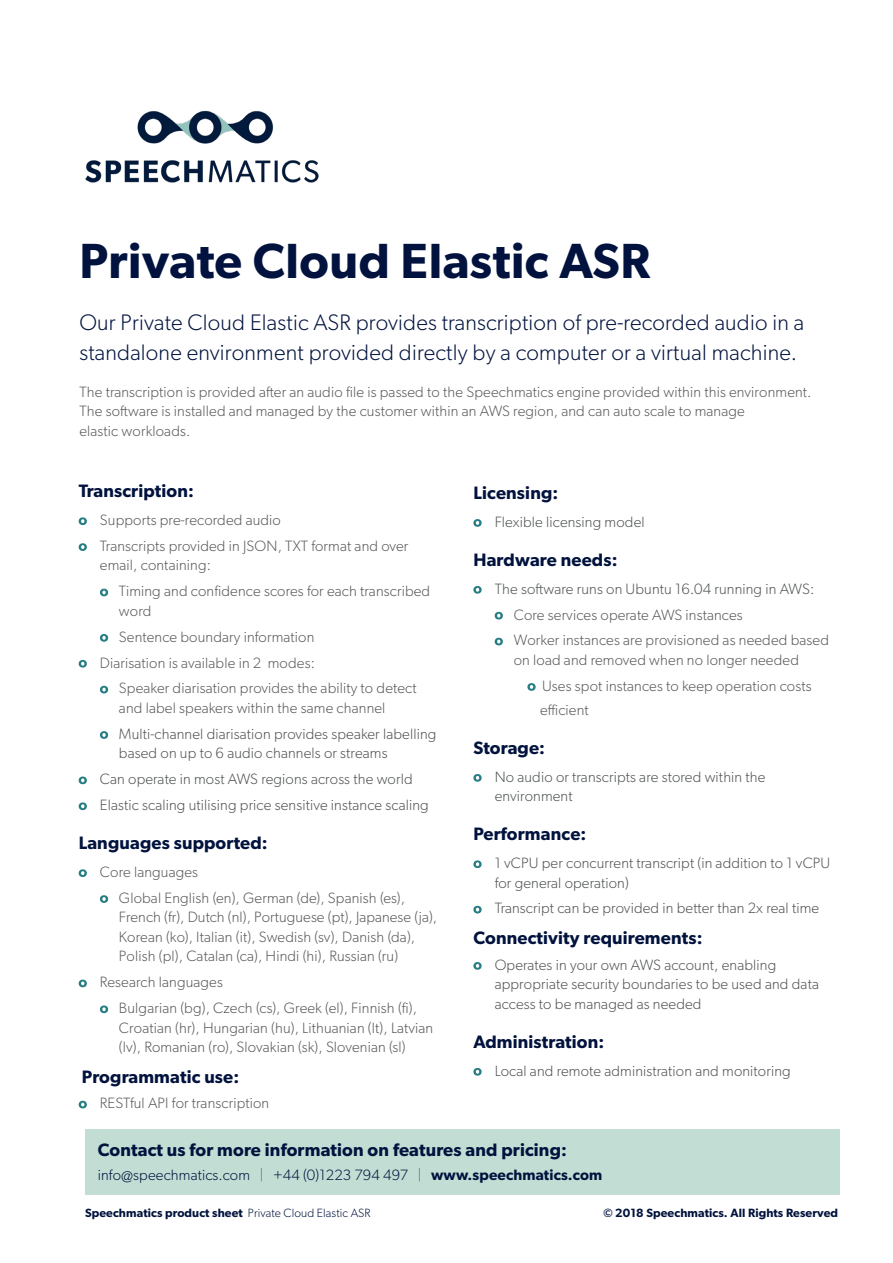
<style>
.page{position:relative;width:893px;height:1263px;background:#fff}
.page>*{position:absolute;margin:0;border:0;box-sizing:border-box;transform-origin:0 0}
.t1{font:600 49.5px "Gibson";letter-spacing:.01em;color:#00123d}
.t2{font:300 22.5px/30px "Gibson";letter-spacing:.01em;color:#00123d}
.t3{font:600 18px "Gibson";letter-spacing:.01em;color:#00123d}
.t4{font:300 15px/19.5px "Gibson";letter-spacing:.01em;color:#57585a}
.t5{font:300 15px/19.5px "Gibson";letter-spacing:.01em;color:#4f5252}
.t6{font:300 15px/19.5px "Gibson";letter-spacing:.01em;color:#4f5353}
.t7{font:300 15px "Gibson";letter-spacing:.01em;color:#00123d}
.t8{font:600 12px "Gibson";letter-spacing:.01em;color:#00123d}
.s1{color:#267d84}
.s2{font-weight:600}
.s3{font-weight:300}
</style>
<div class="page">
<svg style="left:79px;top:517px;width:8px;height:8px"></svg>
<svg style="left:79px;top:543px;width:8px;height:8px"></svg>
<svg style="left:100px;top:589px;width:8px;height:7px"></svg>
<svg style="left:100px;top:634px;width:8px;height:8px"></svg>
<svg style="left:79px;top:660px;width:8px;height:8px"></svg>
<svg style="left:100px;top:686px;width:8px;height:7px"></svg>
<svg style="left:100px;top:731px;width:8px;height:8px"></svg>
<svg style="left:79px;top:776px;width:8px;height:8px"></svg>
<svg style="left:79px;top:802px;width:8px;height:8px"></svg>
<svg style="left:79px;top:869px;width:8px;height:8px"></svg>
<svg style="left:100px;top:895px;width:8px;height:8px"></svg>
<svg style="left:79px;top:979px;width:8px;height:8px"></svg>
<svg style="left:100px;top:1005px;width:8px;height:8px"></svg>
<svg style="left:79px;top:1101px;width:8px;height:7px"></svg>
<svg style="left:473px;top:519px;width:9px;height:8px"></svg>
<svg style="left:473px;top:586px;width:9px;height:8px"></svg>
<svg style="left:495px;top:612px;width:8px;height:7px"></svg>
<svg style="left:495px;top:638px;width:8px;height:7px"></svg>
<svg style="left:527px;top:683px;width:9px;height:8px"></svg>
<svg style="left:473px;top:774px;width:9px;height:8px"></svg>
<svg style="left:473px;top:860px;width:9px;height:8px"></svg>
<svg style="left:473px;top:906px;width:9px;height:7px"></svg>
<svg style="left:473px;top:962px;width:9px;height:8px"></svg>
<svg style="left:473px;top:1068px;width:9px;height:8px"></svg>
<img style="left:85px;top:110px;width:233px;height:73px">
<div style="left:85px;top:1129px;width:754px;height:66px;background:#c2ddd3"></div>
<p class="t1" style="left:79px;top:232px;width:572px">Private Cloud Elastic ASR</p>
<p class="t2" style="left:79px;top:307px;width:726px">Our Private Cloud Elastic ASR provides transcription of pre-recorded audio in a standalone environment provided directly by a computer or a virtual machine.</p>
<p class="t4" style="left:79px;top:382px;width:734px">The transcription is provided after an audio file is passed to the Speechmatics engine provided within this environment.<br>The software is installed and managed by the customer within an AWS region, and can auto scale to manage<br>elastic workloads.</p>
<p class="t3" style="left:79px;top:480px;width:117px">Transcription:</p>
<p class="t4" style="left:100px;top:510px;width:183px">Supports pre-recorded audio</p>
<p class="t4" style="left:100px;top:536px;width:310px">Transcripts provided in JSON, TXT format and over email, containing:</p>
<p class="t4" style="left:119px;top:581px;width:313px">Timing and confidence scores for each transcribed word</p>
<p class="t4" style="left:119px;top:627px;width:197px">Sentence boundary information</p>
<p class="t4" style="left:100px;top:652px;width:217px">Diarisation is available in 2 modes:</p>
<p class="t4" style="left:119px;top:678px;width:299px">Speaker diarisation provides the ability to detect and label speakers within the same channel</p>
<p class="t5" style="left:119px;top:724px;width:319px">Multi-channel diarisation provides speaker labelling based on up to 6 audio channels or streams</p>
<p class="t5" style="left:100px;top:769px;width:314px">Can operate in most AWS regions across the world</p>
<p class="t5" style="left:100px;top:795px;width:330px">Elastic scaling utilising price sensitive instance scaling</p>
<p class="t3" style="left:79px;top:832px;width:191px">Languages supported:</p>
<p class="t4" style="left:100px;top:862px;width:100px">Core languages</p>
<p class="t4" style="left:119px;top:888px;width:320px">Global English (en), German (de), Spanish (es), French (fr), Dutch (nl), Portuguese (pt), Japanese (ja), Korean (ko), Italian (it), Swedish (sv), Danish (da), Polish (pl), Catalan (ca), Hindi (hi), Russian (ru)</p>
<p class="t4" style="left:100px;top:972px;width:124px">Research languages</p>
<p class="t4" style="left:119px;top:998px;width:316px">Bulgarian (bg), Czech (cs), Greek (el), Finnish (fi),<br>Croatian (hr), Hungarian (hu), Lithuanian (lt), Latvian (lv), Romanian (ro), Slovakian (sk), Slovenian (sl)</p>
<p class="t3" style="left:82px;top:1065px;width:159px">Programmatic use:</p>
<p class="t4" style="left:100px;top:1093px;width:171px">RESTful API for transcription</p>
<p class="t3" style="left:473px;top:482px;width:86px">Licensing:</p>
<p class="t5" style="left:495px;top:512px;width:151px">Flexible licensing model</p>
<p class="t3" style="left:473px;top:549px;width:146px">Hardware needs:</p>
<p class="t6" style="left:495px;top:579px;width:321px">The software runs on Ubuntu 16.04 running in AWS:</p>
<p class="t4" style="left:514px;top:604px;width:231px">Core services operate AWS instances</p>
<p class="t4" style="left:514px;top:630px;width:317px">Worker instances are provisioned as needed based on load and removed when no longer needed</p>
<p class="t4" style="left:540px;top:673px;width:273px;line-height:24px">Uses spot instances to keep operation costs efficient</p>
<p class="t3" style="left:473px;top:737px;width:73px">Storage:</p>
<p class="t6" style="left:495px;top:767px;width:272px">No audio or transcripts are stored within the environment</p>
<p class="t3" style="left:473px;top:823px;width:115px">Performance:</p>
<p class="t5" style="left:495px;top:853px;width:337px">1 vCPU per concurrent transcript (in addition to 1 vCPU for general operation)</p>
<p class="t5" style="left:495px;top:898px;width:326px">Transcript can be provided in better than 2x real time</p>
<p class="t3" style="left:473px;top:927px;width:231px">Connectivity requirements:</p>
<p class="t5" style="left:495px;top:955px;width:326px">Operates in your own AWS account, enabling appropriate security boundaries to be used and data access to be managed as needed</p>
<p class="t3" style="left:473px;top:1031px;width:133px">Administration:</p>
<p class="t5" style="left:495px;top:1060px;width:298px">Local and remote administration and monitoring</p>
<p class="t3" style="left:98px;top:1139px;width:471px">Contact us for more information on features and pricing:</p>
<p class="t7" style="left:98px;top:1166px;width:506px">info@speechmatics.com <span class="s1">|</span> +44 (0)1223 794 497 <span class="s1">|</span> <span class="s2">www.speechmatics.com</span></p>
<p class="t8" style="left:85px;top:1206px;width:287px">Speechmatics product sheet <span class="s3">Private Cloud Elastic ASR</span></p>
<p class="t8" style="left:603px;top:1205px;width:236px">© 2018 Speechmatics. All Rights Reserved</p>
</div>
